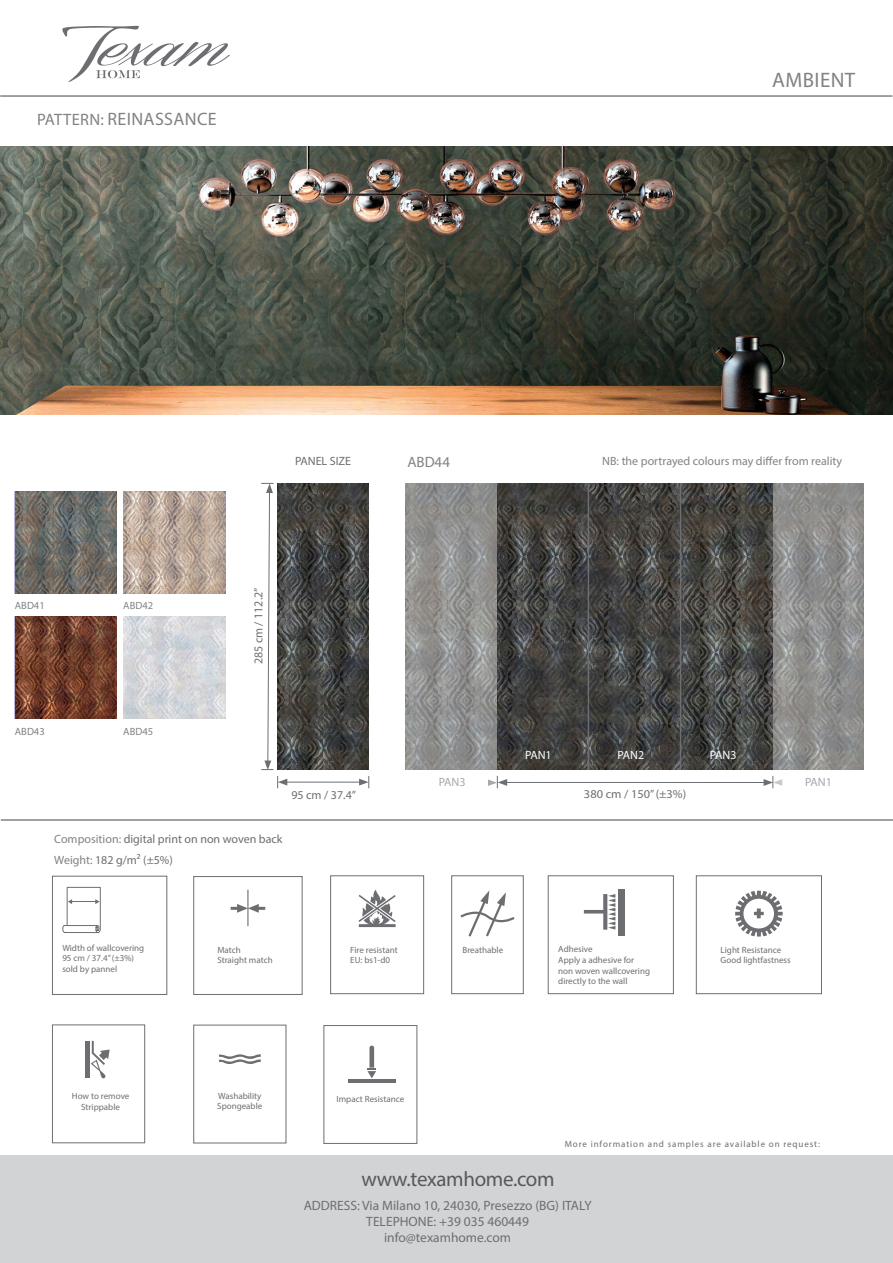
<style>
.page{position:relative;width:893px;height:1263px;background:#fff}
.page>*{position:absolute;margin:0;border:0;box-sizing:border-box;transform-origin:0 0}
.t1{font:21px "Myriad Pro";letter-spacing:-.015em;color:#58595b}
.t2{font:21px "Myriad Pro";letter-spacing:.02em;color:#808285}
.t3{font:18px "Myriad Pro";letter-spacing:.02em;color:#808285}
.t4{font:16.5px "Myriad Pro";color:#808285}
.t5{font:15px "Myriad Pro";color:#808285}
.t6{font:13.5px/16.2px "Myriad Pro";color:#6d6e71;text-align:center}
.t7{font:12px "Myriad Pro";color:#6d6e71}
.t8{font:12px "Myriad Pro";color:#808285}
.t9{font:12px "Myriad Pro";color:#fff}
.t10{font:12px "Myriad Pro";color:#a7a9ac}
.t11{font:10.5px "Myriad Pro";color:#808285}
.t12{font:9px/10.8px "Myriad Pro";color:#6d6e71}
.t13{font:9px "Myriad Pro";letter-spacing:.1em;color:#6d6e71}
.s1{font-size:16.5px}
.s2{color:#808285}
</style>
<div class="page">
<svg style="left:62px;top:26px;width:168px;height:57px"></svg>
<img style="left:0;top:147px;width:892px;height:268px">
<hr style="left:0;top:95px;width:892px;height:2px;background:#808285">
<hr style="left:1px;top:819px;width:892px;height:2px;background:#808285">
<div style="left:0;top:1155px;width:893px;height:108px;background:#d1d3d4"></div>
<hr style="left:247px;top:890px;width:1px;height:36px;background:#6d6e71">
<svg style="left:231px;top:904px;width:34px;height:9px"></svg>
<div style="left:194px;top:876px;width:108px;height:119px;border:1px solid #6d6e71"></div>
<svg style="left:62px;top:887px;width:39px;height:46px"></svg>
<div style="left:52px;top:876px;width:115px;height:119px;border:1px solid #6d6e71"></div>
<svg style="left:358px;top:890px;width:38px;height:37px"></svg>
<div style="left:330px;top:875px;width:94px;height:119px;border:1px solid #6d6e71"></div>
<svg style="left:460px;top:890px;width:55px;height:47px"></svg>
<div style="left:451px;top:875px;width:72px;height:119px;border:1px solid #6d6e71"></div>
<div style="left:618px;top:889px;width:7px;height:46px;background:#6d6e71"></div>
<svg style="left:584px;top:894px;width:31px;height:36px"></svg>
<div style="left:548px;top:875px;width:126px;height:119px;border:1px solid #6d6e71"></div>
<svg style="left:735px;top:891px;width:48px;height:45px"></svg>
<div style="left:696px;top:875px;width:126px;height:119px;border:1px solid #6d6e71"></div>
<div style="left:85px;top:1041px;width:5px;height:36px;background:#6d6e71"></div>
<svg style="left:91px;top:1041px;width:19px;height:38px"></svg>
<div style="left:52px;top:1025px;width:93px;height:118px;border:1px solid #6d6e71"></div>
<svg style="left:219px;top:1054px;width:42px;height:10px"></svg>
<img style="left:406px;top:483px;width:458px;height:287px">
<svg style="left:497px;top:483px;width:276px;height:287px;background:#454442"></svg>
<hr style="left:588px;top:483px;width:1px;height:287px;background:#6d6e71">
<hr style="left:680px;top:483px;width:1px;height:287px;background:#6d6e71">
<hr style="left:505px;top:782px;width:261px;height:1px;background:#6d6e71">
<img style="left:277px;top:483px;width:92px;height:287px">
<hr style="left:285px;top:782px;width:76px;height:1px;background:#6d6e71">
<svg style="left:359px;top:776px;width:11px;height:12px"></svg>
<svg style="left:277px;top:776px;width:10px;height:12px"></svg>
<svg style="left:261px;top:483px;width:13px;height:287px"></svg>
<svg style="left:488px;top:776px;width:19px;height:12px"></svg>
<svg style="left:764px;top:776px;width:18px;height:12px"></svg>
<img style="left:15px;top:491px;width:102px;height:102px">
<img style="left:15px;top:617px;width:102px;height:102px">
<img style="left:124px;top:491px;width:101px;height:102px">
<img style="left:124px;top:617px;width:101px;height:102px">
<hr style="left:348px;top:1079px;width:47px;height:4px;background:#6d6e71">
<svg style="left:367px;top:1045px;width:9px;height:33px"></svg>
<h3 class="t4" style="left:37px;top:110px;width:18px">Patte</h3>
<h2 class="t3" style="left:80px;top:108px;width:48px"><span class="s1">rn:</span> reina</h2>
<h2 class="t3" style="left:155px;top:108px;width:61px">ssance</h2>
<h1 class="t2" style="left:772px;top:67px;width:85px">AMBIENT</h1>
<h3 class="t7" style="left:295px;top:453px;width:58px">PANEL SIZE</h3>
<p class="t11" style="left:15px;top:599px;width:31px">ABD41</p>
<p class="t11" style="left:123px;top:599px;width:31px">ABD42</p>
<h3 class="t7" style="left:251px;top:664px;width:78px;rotate:-90deg">285 cm / 112.2”</h3>
<p class="t11" style="left:15px;top:725px;width:31px">ABD43</p>
<p class="t11" style="left:123px;top:725px;width:31px">ABD45</p>
<h3 class="t7" style="left:291px;top:787px;width:66px">95 cm / 37.4”</h3>
<h3 class="t7" style="left:54px;top:832px;width:230px"><span class="s2">composition:</span> digital print on non woven back</h3>
<h3 class="t7" style="left:54px;top:852px;width:120px"><span class="s2">Weight:</span> 182 g/m² (±5%)</h3>
<h3 class="t5" style="left:407px;top:453px;width:44px">ABD44</h3>
<h3 class="t8" style="left:602px;top:453px;width:241px">NB: the portrayed colours may differ from reality</h3>
<h3 class="t9" style="left:525px;top:747px;width:28px">PAN1</h3>
<h3 class="t9" style="left:618px;top:747px;width:28px">PAN2</h3>
<h3 class="t9" style="left:710px;top:747px;width:28px">PAN3</h3>
<h3 class="t7" style="left:584px;top:786px;width:104px">380 cm / 150” (±3%)</h3>
<h3 class="t10" style="left:439px;top:774px;width:28px">PAN3</h3>
<h3 class="t10" style="left:805px;top:774px;width:28px">PAN1</h3>
<p class="t12" style="left:62px;top:942px;width:83px">Width of wallcovering<br>95 cm / 37.4” (±3%) sold by pannel</p>
<p class="t12" style="left:350px;top:944px;width:49px">Fire resistant<br>EU: bs1-d0</p>
<p class="t12" style="left:463px;top:944px;width:42px">Breathable</p>
<p class="t12" style="left:558px;top:943px;width:93px">Adhesive<br>Apply a adhesive for non woven wallcovering directly to the wall</p>
<p class="t12" style="left:721px;top:944px;width:72px">Light Resistance<br>Good lightfastness</p>
<p class="t12" style="left:217px;top:944px;width:57px">Match<br>Straight match</p>
<p class="t12" style="left:72px;top:1090px;width:59px;text-align:center">How to remove<br>Strippable</p>
<p class="t12" style="left:217px;top:1090px;width:47px">Washability<br>Spongeable</p>
<p class="t12" style="left:337px;top:1093px;width:69px">Impact Resistance</p>
<h1 class="t1" style="left:361px;top:1166px;width:195px">www.texamhome.com</h1>
<p class="t13" style="left:565px;top:1138px;width:257px">More information and samples are available on request:</p>
<h3 class="t6" style="left:304px;top:1197px;width:290px">ADDRESS: Via Milano 10, 24030, Presezzo (BG) ITALY<br>TELEPHONE: +39 035 460449 info@texamhome.com</h3>
</div>
